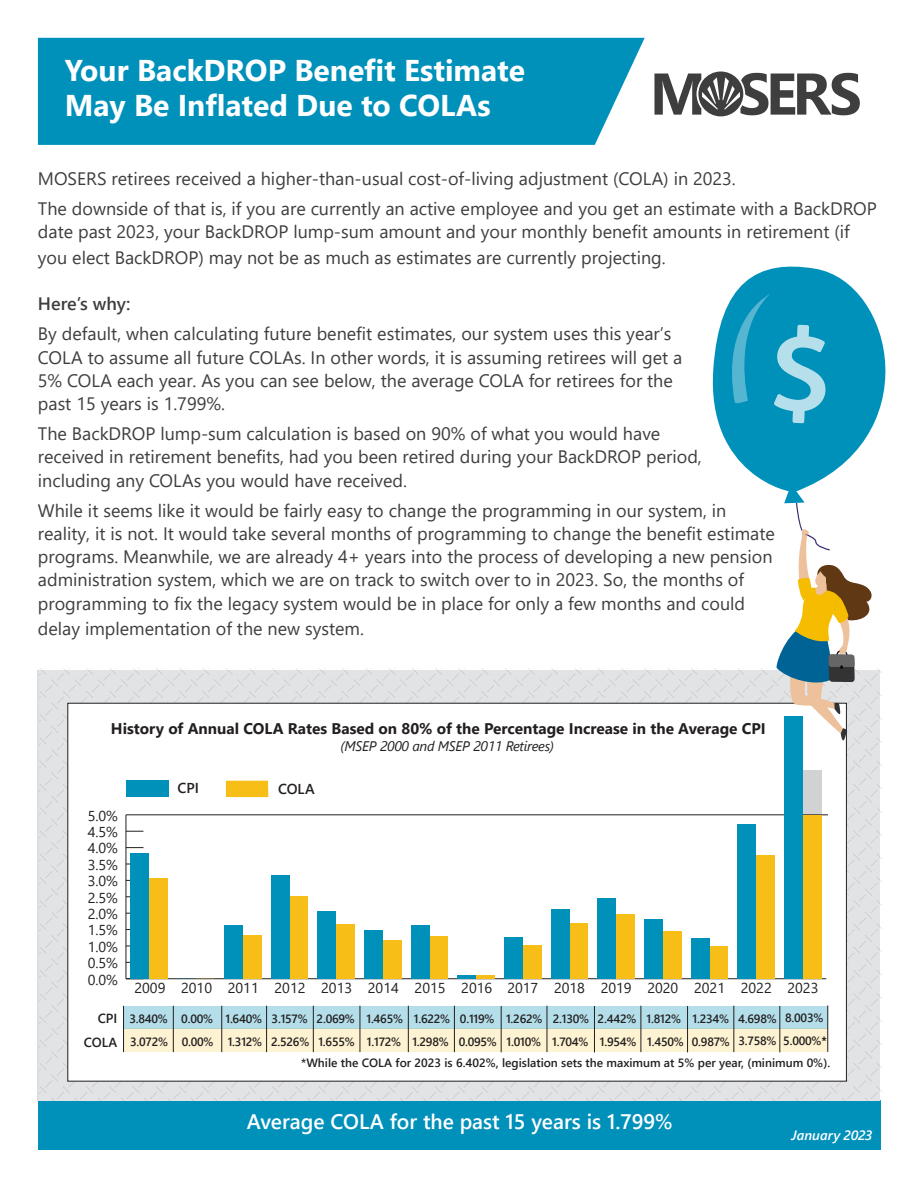
<style>
.page{position:relative;width:918px;height:1188px;background:#fff}
.page>*{position:absolute;margin:0;border:0;box-sizing:border-box;transform-origin:0 0}
.t1{font:700 30px "Segoe UI";color:#fff}
.t2{font:600 21px "Segoe UI";color:#fff}
.Body_Text{font:18px/23.2px "Segoe UI";color:#3e3e3f}
.Body_Text-2{font:600 18px "Segoe UI";color:#3e3e3f}
.t3{font:700 15.45px "Segoe UI";color:#231f20}
.t4{font:14.4px "Segoe UI";color:#231f20}
.t5{font:600 14.4px "Segoe UI";color:#231f20}
.t6{font:italic 13.8px "Segoe UI";letter-spacing:-.02em;color:#231f20}
.Body_Text-3{font:italic 600 13.5px "Segoe UI";color:#fff}
.t7{font:600 13.2px "Segoe UI";color:#231f20}
.t8{font:600 12px/23.5px "Segoe UI";letter-spacing:-.02em;color:#231f20}
.t9{font:600 12px "Segoe UI";color:#231f20}
.s1{font-weight:700}
</style>
<div class="page">
<div style="left:37px;top:38px;width:608px;height:107px;background:#0091bb"></div>
<svg style="left:654px;top:72px;width:206px;height:44px"></svg>
<div style="left:39px;top:1100px;width:842px;height:50px;background:#0091bb"></div>
<svg style="left:40px;top:669px;width:841px;height:431px;background:#dcddde"></svg>
<div style="left:68px;top:703px;width:778px;height:378px;background:#fff"></div>
<div style="left:803px;top:770px;width:19px;height:45px;background:#d1d2d4"></div>
<hr style="left:126px;top:978px;width:700px;height:1px;background:#231f20">
<hr style="left:126px;top:815px;width:1px;height:164px;background:#231f20">
<svg style="left:126px;top:847px;width:17px;height:1px"></svg>
<svg style="left:126px;top:831px;width:17px;height:1px"></svg>
<hr style="left:126px;top:815px;width:702px;height:1px;background:#231f20">
<div style="left:226px;top:781px;width:42px;height:16px;background:#f6be16"></div>
<div style="left:149px;top:878px;width:19px;height:101px;background:#f6be16"></div>
<div style="left:243px;top:936px;width:18px;height:43px;background:#f6be16"></div>
<div style="left:289px;top:896px;width:19px;height:83px;background:#f6be16"></div>
<div style="left:336px;top:924px;width:19px;height:55px;background:#f6be16"></div>
<div style="left:383px;top:940px;width:18px;height:39px;background:#f6be16"></div>
<div style="left:429px;top:936px;width:19px;height:43px;background:#f6be16"></div>
<hr style="left:476px;top:976px;width:19px;height:3px;background:#f6be16">
<div style="left:523px;top:946px;width:19px;height:33px;background:#f6be16"></div>
<div style="left:570px;top:923px;width:18px;height:56px;background:#f6be16"></div>
<div style="left:616px;top:915px;width:19px;height:64px;background:#f6be16"></div>
<div style="left:663px;top:931px;width:19px;height:48px;background:#f6be16"></div>
<div style="left:710px;top:946px;width:18px;height:33px;background:#f6be16"></div>
<div style="left:756px;top:856px;width:19px;height:123px;background:#f6be16"></div>
<div style="left:803px;top:816px;width:19px;height:163px;background:#f6be16"></div>
<div style="left:126px;top:780px;width:43px;height:17px;background:#0091bb"></div>
<div style="left:131px;top:853px;width:18px;height:126px;background:#0091bb"></div>
<div style="left:224px;top:925px;width:19px;height:54px;background:#0091bb"></div>
<div style="left:271px;top:875px;width:18px;height:104px;background:#0091bb"></div>
<div style="left:317px;top:911px;width:19px;height:68px;background:#0091bb"></div>
<div style="left:364px;top:931px;width:19px;height:48px;background:#0091bb"></div>
<div style="left:411px;top:926px;width:18px;height:53px;background:#0091bb"></div>
<hr style="left:457px;top:975px;width:19px;height:4px;background:#0091bb">
<div style="left:504px;top:937px;width:19px;height:42px;background:#0091bb"></div>
<div style="left:551px;top:909px;width:19px;height:70px;background:#0091bb"></div>
<div style="left:598px;top:899px;width:18px;height:80px;background:#0091bb"></div>
<div style="left:644px;top:919px;width:19px;height:60px;background:#0091bb"></div>
<div style="left:691px;top:938px;width:19px;height:41px;background:#0091bb"></div>
<div style="left:738px;top:825px;width:18px;height:154px;background:#0091bb"></div>
<div style="left:784px;top:716px;width:19px;height:263px;background:#0091bb"></div>
<div style="left:124px;top:1028px;width:704px;height:24px;background:#fdf2d1"></div>
<div style="left:124px;top:1006px;width:704px;height:23px;background:#b3deea"></div>
<hr style="left:173px;top:1006px;width:1px;height:46px;background:#231f20">
<hr style="left:221px;top:1006px;width:1px;height:46px;background:#231f20">
<hr style="left:266px;top:1006px;width:1px;height:46px;background:#231f20">
<hr style="left:313px;top:1006px;width:1px;height:46px;background:#231f20">
<hr style="left:360px;top:1006px;width:1px;height:46px;background:#231f20">
<hr style="left:408px;top:1006px;width:1px;height:46px;background:#231f20">
<hr style="left:454px;top:1006px;width:1px;height:46px;background:#231f20">
<hr style="left:501px;top:1006px;width:1px;height:46px;background:#231f20">
<hr style="left:547px;top:1006px;width:1px;height:46px;background:#231f20">
<hr style="left:594px;top:1006px;width:1px;height:46px;background:#231f20">
<hr style="left:641px;top:1006px;width:1px;height:46px;background:#231f20">
<hr style="left:687px;top:1006px;width:1px;height:46px;background:#231f20">
<hr style="left:734px;top:1006px;width:1px;height:46px;background:#231f20">
<hr style="left:780px;top:1006px;width:1px;height:46px;background:#231f20">
<hr style="left:827px;top:1005px;width:1px;height:47px;background:#231f20">
<hr style="left:123px;top:1006px;width:1px;height:46px;background:#231f20">
<svg style="left:712px;top:266px;width:174px;height:221px;fill:#0091bb"></svg>
<svg style="left:732px;top:294px;width:94px;height:129px;background:#28a2c5"></svg>
<svg style="left:775px;top:485px;width:101px;height:256px"></svg>
<p class="t1" style="left:65px;top:42px;width:462px">Your BackDROP Benefit Estimate</p>
<p class="t1" style="left:65px;top:77px;width:427px">May Be Inflated Due to COLAs</p>
<p class="Body_Text" style="left:38px;top:166px;width:699px">MOSERS retirees received a higher-than-usual cost-of-living adjustment (COLA) in 2023.</p>
<p class="Body_Text" style="left:38px;top:196px;width:840px">The downside of that is, if you are currently an active employee and you get an estimate with a BackDROP date past 2023, your BackDROP lump-sum amount and your monthly benefit amounts in retirement (if</p>
<p class="Body_Text" style="left:38px;top:245px;width:629px">you elect BackDROP) may not be as much as estimates are currently projecting.</p>
<p class="Body_Text-2" style="left:38px;top:287px;width:94px">Here’s why:</p>
<p class="Body_Text" style="left:38px;top:321px;width:646px">By default, when calculating future benefit estimates, our system uses this year’s COLA to assume all future COLAs. In other words, it is assuming retirees will get a 5% COLA each year. As you can see below, the average COLA for retirees for the past 15 years is 1.799%.</p>
<p class="Body_Text" style="left:38px;top:420px;width:665px">The BackDROP lump-sum calculation is based on 90% of what you would have received in retirement benefits, had you been retired during your BackDROP period, including any COLAs you would have received.</p>
<p class="Body_Text" style="left:38px;top:497px;width:739px">While it seems like it would be fairly easy to change the programming in our system, in reality, it is not. It would take several months of programming to change the benefit estimate programs. Meanwhile, we are already 4+ years into the process of developing a new pension administration system, which we are on track to switch over to in 2023. So, the months of programming to fix the legacy system would be in place for only a few months and could</p>
<p class="Body_Text" style="left:38px;top:616px;width:328px">delay implementation of the new system.</p>
<p class="t3" style="left:111px;top:714px;width:656px">History of Annual COLA Rates Based on 80% of the Percentage Increase in the Average CPI</p>
<p class="t6" style="left:341px;top:735px;width:215px">(MSEP 2000 and MSEP 2011 Retirees)</p>
<p class="t4" style="left:88px;top:802px;width:32px">5.0%</p>
<p class="t4" style="left:88px;top:818px;width:32px">4.5%</p>
<p class="t4" style="left:88px;top:835px;width:32px">4.0%</p>
<p class="t4" style="left:88px;top:851px;width:32px">3.5%</p>
<p class="t4" style="left:88px;top:867px;width:32px">3.0%</p>
<p class="t4" style="left:88px;top:884px;width:32px">2.5%</p>
<p class="t4" style="left:88px;top:900px;width:32px">2.0%</p>
<p class="t4" style="left:88px;top:917px;width:32px">1.5%</p>
<p class="t4" style="left:88px;top:933px;width:32px">1.0%</p>
<p class="t4" style="left:88px;top:949px;width:32px">0.5%</p>
<p class="t5" style="left:177px;top:774px;width:23px">CPI</p>
<p class="t5" style="left:278px;top:776px;width:38px">COLA</p>
<p class="t4" style="left:88px;top:966px;width:32px">0.0%</p>
<p class="t4" style="left:134px;top:974px;width:685px">2009 2010 2011 2012 2013 2014 2015 2016 2017 2018 2019 2020 2021 2022 2023</p>
<p class="t8" style="left:129px;top:1006px;width:322px">3.840% 0.00% 1.640% 3.157% 2.069% 1.465% 1.622%<br>3.072% 0.00% 1.312% 2.526% 1.655% 1.172% 1.298%</p>
<p class="t8" style="left:460px;top:1006px;width:36px">0.119%</p>
<p class="t7" style="left:98px;top:1006px;width:21px">CPI</p>
<p class="t8" style="left:506px;top:1006px;width:38px">1.262%<br>1.010%</p>
<p class="t8" style="left:552px;top:1006px;width:39px">2.130%<br>1.704%</p>
<p class="t8" style="left:598px;top:1006px;width:41px">2.442%<br>1.954%</p>
<p class="t8" style="left:647px;top:1006px;width:39px">1.812%<br>1.450%</p>
<p class="t8" style="left:692px;top:1006px;width:40px">1.234%<br>0.987%</p>
<p class="t8" style="left:738px;top:1006px;width:40px;line-height:22.4px">4.698%<br>3.758%</p>
<p class="t8" style="left:783px;top:1006px;width:45px;line-height:22.6px">8.003%<br>5.000%<span class="s1">*</span></p>
<p class="t7" style="left:84px;top:1030px;width:35px">COLA</p>
<p class="t8" style="left:459px;top:1029px;width:40px">0.095%</p>
<p class="t9" style="left:301px;top:1052px;width:531px">*While the COLA for 2023 is 6.402%, legislation sets the maximum at 5% per year, (minimum 0%).</p>
<p class="t2" style="left:247px;top:1102px;width:428px">Average COLA for the past 15 years is 1.799%</p>
<p class="Body_Text-3" style="left:792px;top:1125px;width:82px">January 2023</p>
</div>
